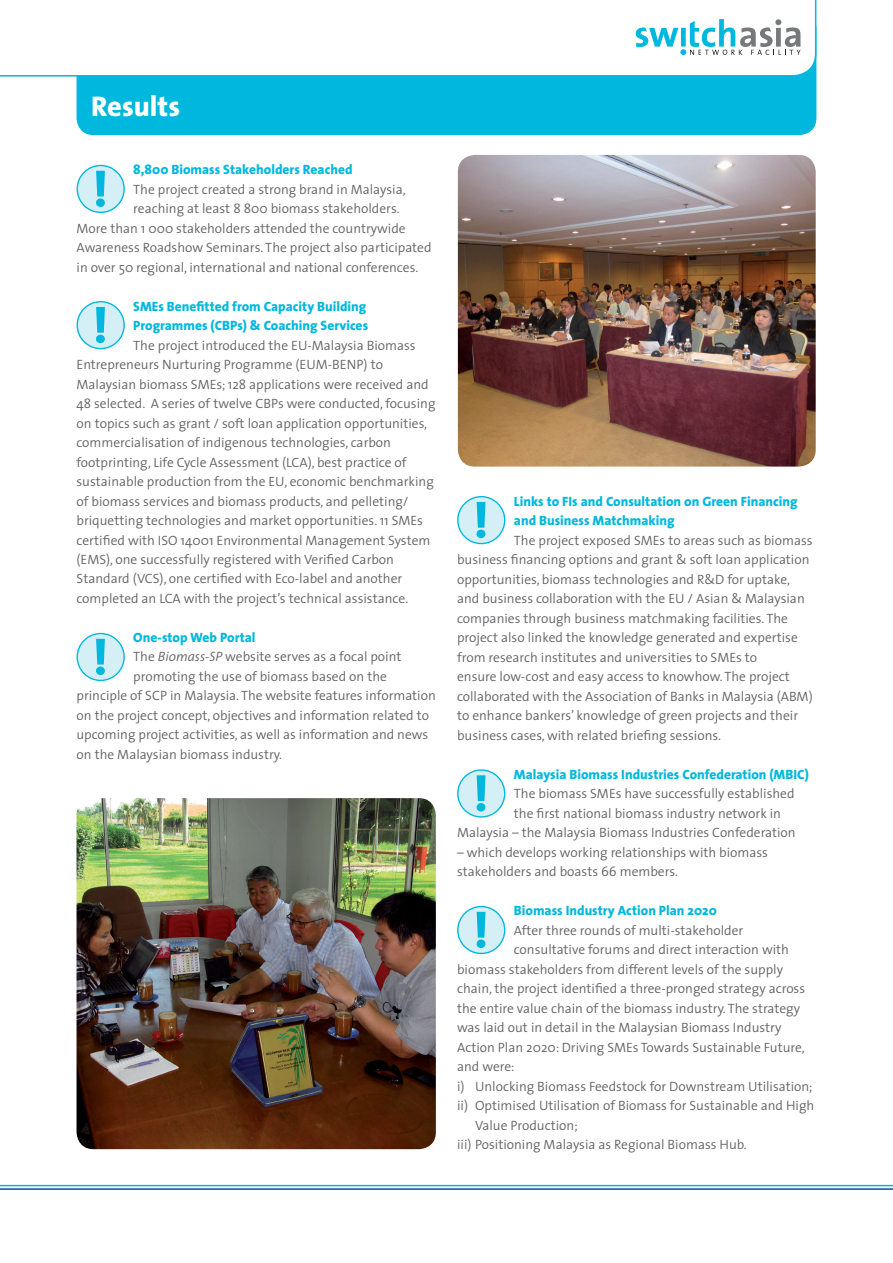
<style>
.page{position:relative;width:893px;height:1263px;background:#fff}
.page>*{position:absolute;margin:0;border:0;box-sizing:border-box;transform-origin:0 0}
.t1{font:800 28.5px "The Sans";color:#fff}
.t2{font:300 13.5px/19.5px "The Sans";color:#636366}
.t3{font:800 13.5px/19.5px "The Sans";color:#00b8de}
.s1{font-style:italic}
</style>
<div class="page">
<div style="left:77px;top:11px;width:739px;height:124px;background:#00b8de;border-radius:17px"></div>
<div style="left:0;top:0;width:816px;height:77px;background:#fff"></div>
<svg style="left:636px;top:19px;width:165px;height:36px"></svg>
<svg style="left:0;top:1184px;width:893px;height:6px"></svg>
<img style="left:458px;top:155px;width:358px;height:312px">
<div style="left:77px;top:165px;width:47px;height:47px;background:#d5eff7;border-radius:50%"></div>
<div style="left:77px;top:165px;width:48px;height:48px;border:1px solid #00b8de;border-radius:50%"></div>
<svg style="left:96px;top:171px;width:9px;height:36px"></svg>
<div style="left:77px;top:302px;width:47px;height:47px;background:#d5eff7;border-radius:50%"></div>
<div style="left:77px;top:301px;width:48px;height:48px;border:1px solid #00b8de;border-radius:50%"></div>
<svg style="left:96px;top:307px;width:9px;height:36px"></svg>
<div style="left:77px;top:633px;width:47px;height:47px;background:#d5eff7;border-radius:50%"></div>
<div style="left:77px;top:633px;width:48px;height:48px;border:1px solid #00b8de;border-radius:50%"></div>
<svg style="left:96px;top:639px;width:9px;height:36px"></svg>
<img style="left:77px;top:798px;width:359px;height:351px">
<div style="left:458px;top:497px;width:47px;height:47px;background:#d5eff7;border-radius:50%"></div>
<div style="left:457px;top:496px;width:48px;height:48px;border:1px solid #00b8de;border-radius:50%"></div>
<svg style="left:477px;top:502px;width:8px;height:36px"></svg>
<div style="left:458px;top:770px;width:47px;height:47px;background:#d5eff7;border-radius:50%"></div>
<div style="left:457px;top:769px;width:48px;height:49px;border:1px solid #00b8de;border-radius:50%"></div>
<svg style="left:477px;top:775px;width:8px;height:36px"></svg>
<div style="left:458px;top:906px;width:47px;height:47px;background:#d5eff7;border-radius:50%"></div>
<div style="left:457px;top:906px;width:48px;height:48px;border:1px solid #00b8de;border-radius:50%"></div>
<svg style="left:477px;top:912px;width:8px;height:36px"></svg>
<h1 class="t1" style="left:91px;top:82px;width:91px">Results</h1>
<p class="t3" style="left:133px;top:159px;width:221px">8,800 Biomass Stakeholders Reached</p>
<p class="t2" style="left:133px;top:179px;width:274px">The project created a strong brand in Malaysia,</p>
<p class="t2" style="left:133px;top:198px;width:268px">reaching at least 8 800 biomass stakeholders.</p>
<p class="t2" style="left:77px;top:218px;width:331px">More than 1 000 stakeholders attended the countrywide</p>
<p class="t2" style="left:77px;top:237px;width:357px">Awareness Roadshow Seminars. The project also participated</p>
<p class="t2" style="left:77px;top:257px;width:343px">in over 50 regional, international and national conferences.</p>
<p class="t3" style="left:133px;top:296px;width:236px">SMEs Benefitted from Capacity Building<br>Programmes (CBPs) &amp; Coaching Services</p>
<p class="t2" style="left:77px;top:335px;width:360px;text-indent:57px">The project introduced the EU-Malaysia Biomass Entrepreneurs Nurturing Programme (EUM-BENP) to Malaysian biomass SMEs; 128 applications were received and 48 selected. A series of twelve CBPs were conducted, focusing on topics such as grant / soft loan application opportunities, commercialisation of indigenous technologies, carbon footprinting, Life Cycle Assessment (LCA), best practice of sustainable production from the EU, economic benchmarking of biomass services and biomass products, and pelleting/ briquetting technologies and market opportunities. 11 SMEs certified with ISO 14001 Environmental Management System (EMS), one successfully registered with Verified Carbon Standard (VCS), one certified with Eco-label and another completed an LCA with the project’s technical assistance.</p>
<p class="t3" style="left:133px;top:627px;width:124px">One-stop Web Portal</p>
<p class="t2" style="left:133px;top:647px;width:270px">The <span class="s1">Biomass-SP</span> website serves as a focal point</p>
<p class="t2" style="left:133px;top:666px;width:255px">promoting the use of biomass based on the</p>
<p class="t2" style="left:77px;top:686px;width:361px">principle of SCP in Malaysia. The website features information</p>
<p class="t2" style="left:77px;top:705px;width:354px">on the project concept, objectives and information related to</p>
<p class="t2" style="left:77px;top:725px;width:353px">upcoming project activities, as well as information and news</p>
<p class="t2" style="left:77px;top:744px;width:207px">on the Malaysian biomass industry.</p>
<p class="t3" style="left:514px;top:491px;width:285px">Links to FIs and Consultation on Green Financing and Business Matchmaking</p>
<p class="t2" style="left:457px;top:530px;width:357px;text-indent:57px">The project exposed SMEs to areas such as biomass business financing options and grant &amp; soft loan application opportunities, biomass technologies and R&amp;D for uptake, and business collaboration with the EU / Asian &amp; Malaysian companies through business matchmaking facilities. The project also linked the knowledge generated and expertise from research institutes and universities to SMEs to<br>ensure low-cost and easy access to knowhow. The project collaborated with the Association of Banks in Malaysia (ABM) to enhance bankers’ knowledge of green projects and their business cases, with related briefing sessions.</p>
<p class="t3" style="left:514px;top:764px;width:296px">Malaysia Biomass Industries Confederation (MBIC)</p>
<p class="t2" style="left:514px;top:783px;width:282px">The biomass SMEs have successfully established</p>
<p class="t2" style="left:514px;top:803px;width:269px">the first national biomass industry network in</p>
<p class="t2" style="left:457px;top:822px;width:340px">Malaysia – the Malaysia Biomass Industries Confederation</p>
<p class="t2" style="left:457px;top:842px;width:312px">– which develops working relationships with biomass stakeholders and boasts 66 members.</p>
<p class="t3" style="left:514px;top:900px;width:204px">Biomass Industry Action Plan 2020</p>
<p class="t2" style="left:514px;top:920px;width:231px">After three rounds of multi-stakeholder</p>
<p class="t2" style="left:514px;top:939px;width:277px">consultative forums and direct interaction with</p>
<p class="t2" style="left:457px;top:959px;width:327px">biomass stakeholders from different levels of the supply</p>
<p class="t2" style="left:457px;top:978px;width:350px">chain, the project identified a three-pronged strategy across</p>
<p class="t2" style="left:457px;top:998px;width:345px">the entire value chain of the biomass industry. The strategy</p>
<p class="t2" style="left:457px;top:1017px;width:326px">was laid out in detail in the Malaysian Biomass Industry</p>
<p class="t2" style="left:457px;top:1037px;width:349px">Action Plan 2020: Driving SMEs Towards Sustainable Future,</p>
<p class="t2" style="left:457px;top:1056px;width:59px">and were:</p>
<p class="t2" style="left:457px;top:1076px;width:357px">i) Unlocking Biomass Feedstock for Downstream Utilisation;</p>
<p class="t2" style="left:457px;top:1095px;width:359px">ii) Optimised Utilisation of Biomass for Sustainable and High</p>
<p class="t2" style="left:475px;top:1115px;width:104px">Value Production;</p>
<p class="t2" style="left:457px;top:1134px;width:291px">iii) Positioning Malaysia as Regional Biomass Hub.</p>
</div>
